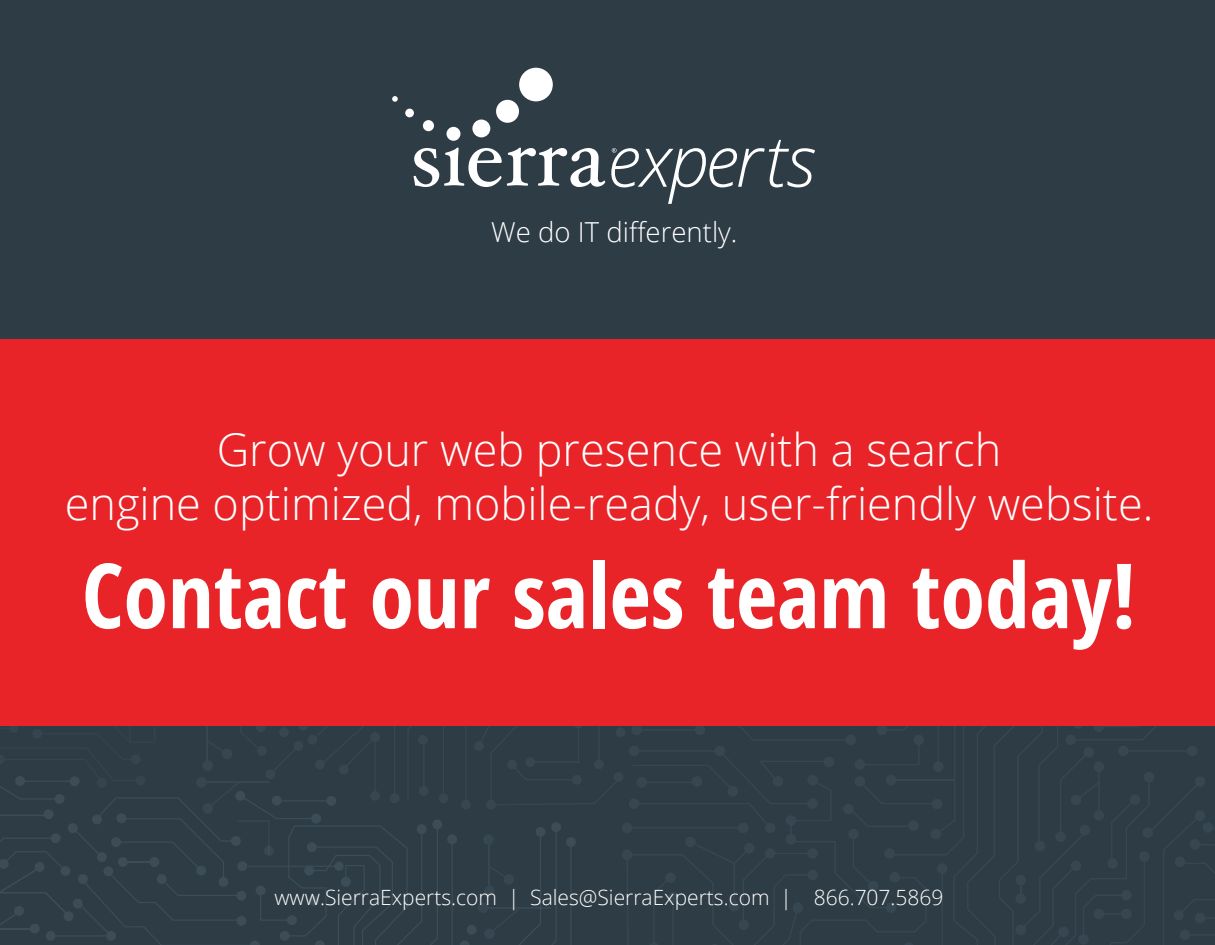
<style>
.page{position:relative;width:1215px;height:945px;background:#2e3c46}
.page>*{position:absolute;margin:0;border:0;box-sizing:border-box;transform-origin:0 0}
.t1{font:700 condensed 90px "Open Sans";color:#fff}
.t2{font:300 45px/54px "Open Sans";color:#fff;text-align:center}
.t3{font:300 27.6px "Open Sans";color:#fff}
.t4{font:300 21px "Open Sans";color:#fff}
</style>
<div class="page">
<svg style="left:0;top:726px;width:1215px;height:219px"></svg>
<div style="left:0;top:339px;width:1215px;height:387px;background:#e92428"></div>
<div style="left:405px;top:109px;width:9px;height:8px;background:#fff;border-radius:50%"></div>
<svg style="left:392px;top:96px;width:6px;height:6px"></svg>
<div style="left:423px;top:120px;width:11px;height:11px;background:#fff;border-radius:50%"></div>
<div style="left:447px;top:127px;width:13px;height:14px;background:#fff;border-radius:50%"></div>
<div style="left:472px;top:120px;width:18px;height:17px;background:#fff;border-radius:50%"></div>
<div style="left:496px;top:100px;width:23px;height:23px;background:#fff;border-radius:50%"></div>
<div style="left:519px;top:68px;width:34px;height:33px;background:#fff;border-radius:50%"></div>
<svg style="left:414px;top:148px;width:191px;height:39px"></svg>
<svg style="left:611px;top:140px;width:204px;height:64px"></svg>
<p class="t3" style="left:491px;top:213px;width:248px">We do IT differently.</p>
<p class="t2" style="left:65px;top:422px;width:1090px">Grow your web presence with a search<br>engine optimized, mobile-ready, user-friendly website.</p>
<h1 class="t1" style="left:82px;top:533px;width:1056px">Contact our sales team today!</h1>
<p class="t4" style="left:274px;top:883px;width:671px">www.SierraExperts.com | Sales@SierraExperts.com | 866.707.5869</p>
</div>
